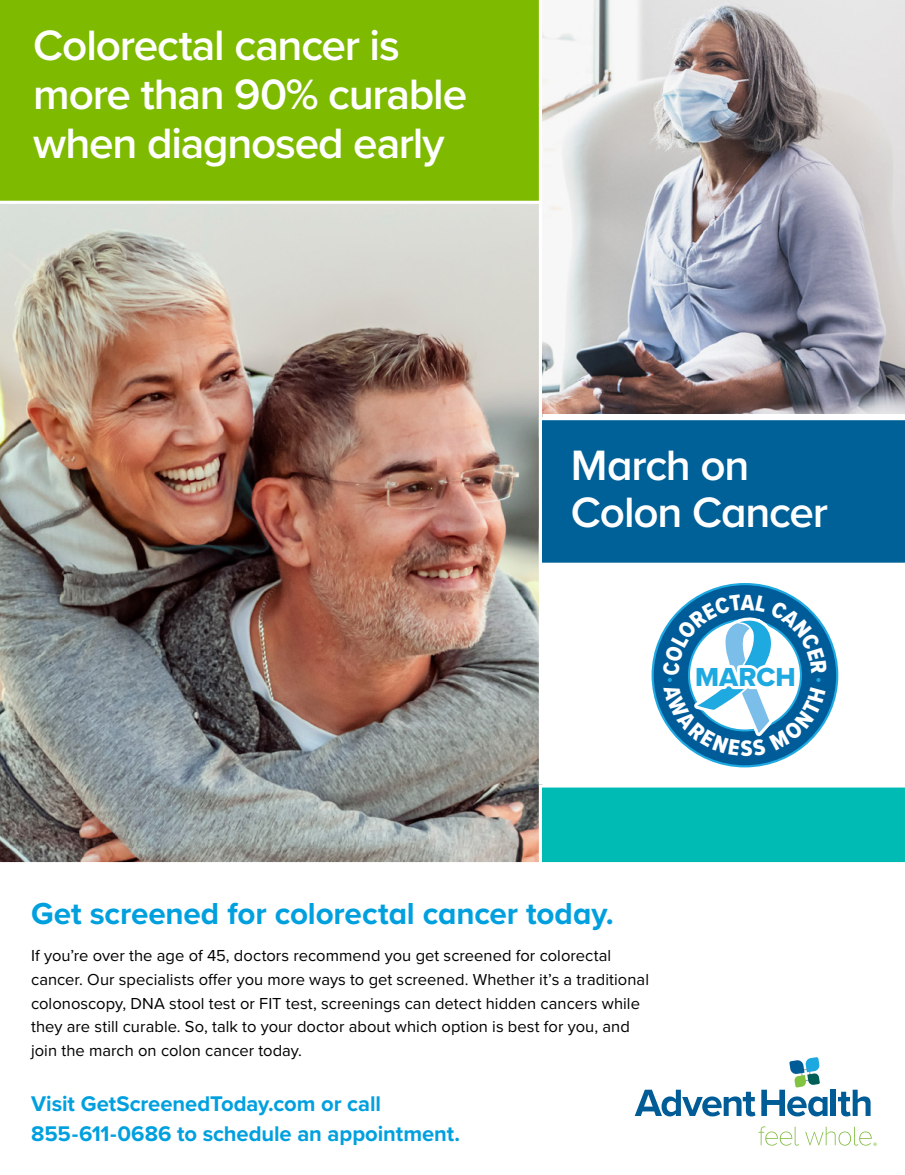
<style>
.page{position:relative;width:905px;height:1175px;background:#fff}
.page>*{position:absolute;margin:0;border:0;box-sizing:border-box;transform-origin:0 0}
.t1{font:600 43.95px/48.8px "Proxima Nova";letter-spacing:-.025em;color:#fff}
.t2{font:700 31.5px "Proxima Nova";letter-spacing:-.005em;color:#00a0df}
.t3{font:27px "Proxima Nova Extrabld";color:#1fa9e1}
.t4{font:700 22.05px/29.8px "Proxima Nova";letter-spacing:-.005em;color:#00a0df}
.t5{font:16.5px/23.5px "Proxima Nova";letter-spacing:.005em;color:#000}
</style>
<div class="page">
<img style="left:0;top:204px;width:539px;height:659px">
<div style="left:0;top:0;width:539px;height:201px;background:#7ebb00"></div>
<svg style="left:634px;top:1089px;width:121px;height:27px"></svg>
<div style="left:830px;top:1089px;width:6px;height:27px;background:#005c96"></div>
<svg style="left:838px;top:1089px;width:32px;height:27px"></svg>
<svg style="left:761px;top:1057px;width:66px;height:59px"></svg>
<svg style="left:758px;top:1126px;width:41px;height:19px"></svg>
<svg style="left:805px;top:1126px;width:71px;height:19px"></svg>
<svg style="left:654px;top:583px;width:185px;height:185px"></svg>
<svg style="left:652px;top:584px;width:185px;height:182px;background:#0568a5"></svg>
<svg style="left:539px;top:784px;width:365px;height:79px;background:#10beb8"></svg>
<img style="left:542px;top:0;width:362px;height:417px">
<div style="left:542px;top:420px;width:362px;height:143px;background:#006098"></div>
<svg style="left:662px;top:594px;width:164px;height:162px"></svg>
<h1 class="t1" style="left:33px;top:20px;width:435px">Colorectal cancer is more than 90% curable when diagnosed early</h1>
<h1 class="t1" style="left:571px;top:440px;width:258px;line-height:47.1px">March on<br>Colon Cancer</h1>
<h3 class="t3" style="left:695px;top:657px;width:102px">MARCH</h3>
<h2 class="t2" style="left:31px;top:889px;width:584px">Get screened for colorectal cancer today.</h2>
<p class="t5" style="left:31px;top:943px;width:619px">If you’re over the age of 45, doctors recommend you get screened for colorectal cancer. Our specialists offer you more ways to get screened. Whether it’s a traditional colonoscopy, DNA stool test or FIT test, screenings can detect hidden cancers while they are still curable. So, talk to your doctor about which option is best for you, and join the march on colon cancer today.</p>
<h3 class="t4" style="left:31px;top:1088px;width:430px">Visit GetScreenedToday.com or call<br>855-611-0686 to schedule an appointment.</h3>
</div>
